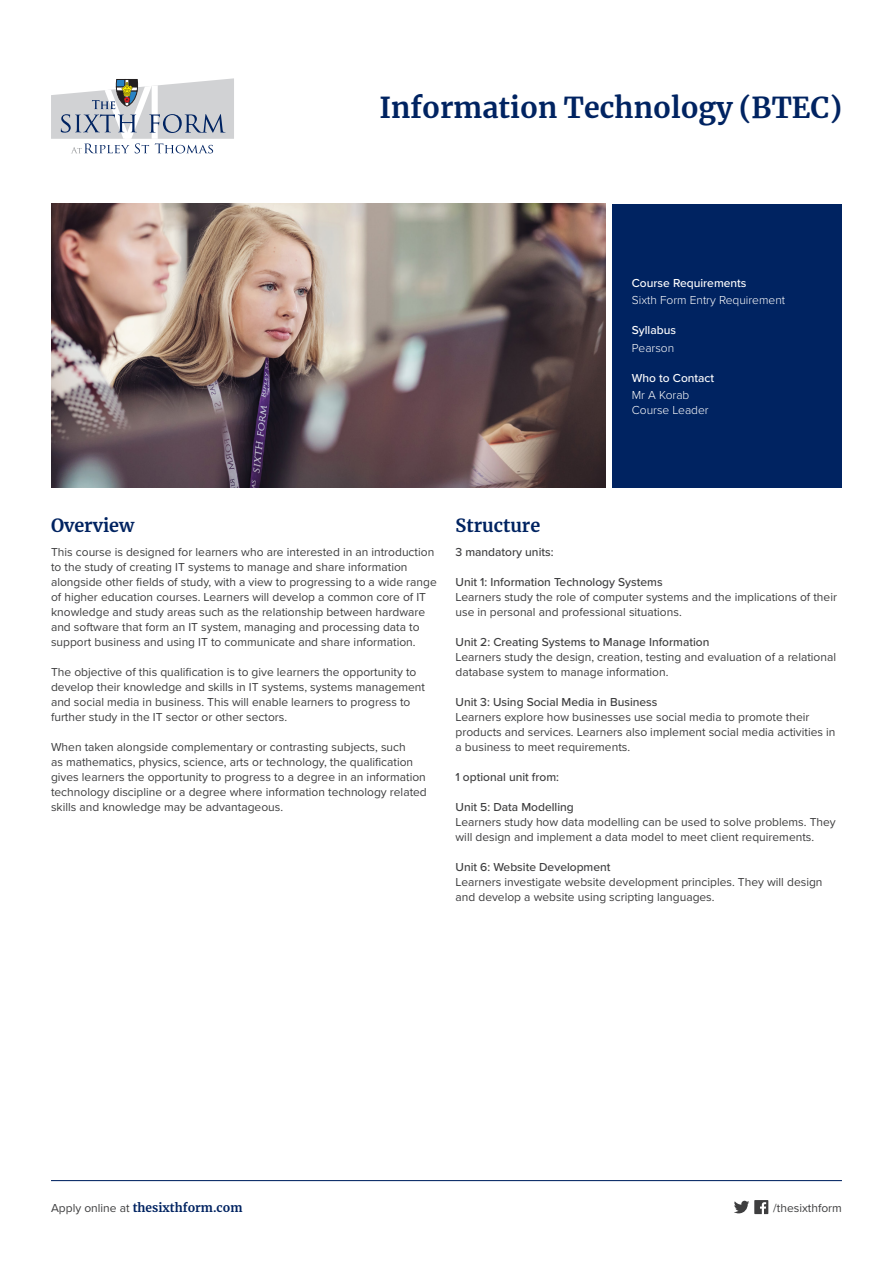
<style>
.page{position:relative;width:893px;height:1263px;background:#fff}
.page>*{position:absolute;margin:0;border:0;box-sizing:border-box;transform-origin:0 0}
.t1{font:700 28.5px "Merriweather";color:#002361}
.t2{font:700 18px "Merriweather";color:#002361}
.t3{font:12px/15px "Proxima Nova";color:#3e3e3f}
.t4{font:500 12px "Proxima Nova";color:#3e3e3f}
.t5{font:300 12px "Proxima Nova";color:#fff}
.t6{font:500 12px "Proxima Nova";color:#fff}
.t7{font:700 12px "Merriweather";color:#002361}
.s1{font-family:"Proxima Nova";font-weight:400;color:#3e3e3f}
</style>
<div class="page">
<hr style="left:51px;top:1180px;width:791px;height:1px;background:#002361">
<svg style="left:734px;top:1200px;width:34px;height:14px"></svg>
<img style="left:51px;top:204px;width:554px;height:284px">
<div style="left:612px;top:204px;width:230px;height:284px;background:#002361"></div>
<svg style="left:51px;top:78px;width:183px;height:75px"></svg>
<p class="t1" style="left:379px;top:88px;width:464px">Information Technology (BTEC)</p>
<p class="t6" style="left:632px;top:276px;width:116px">Course Requirements</p>
<p class="t5" style="left:632px;top:293px;width:155px">Sixth Form Entry Requirement</p>
<p class="t6" style="left:632px;top:323px;width:46px">Syllabus</p>
<p class="t5" style="left:632px;top:340px;width:44px">Pearson</p>
<p class="t6" style="left:632px;top:370px;width:84px">Who to Contact</p>
<p class="t5" style="left:632px;top:388px;width:59px">Mr A Korab</p>
<p class="t5" style="left:632px;top:403px;width:78px">Course Leader</p>
<p class="t2" style="left:51px;top:513px;width:85px">Overview</p>
<p class="t3" style="left:51px;top:544px;width:387px">This course is designed for learners who are interested in an introduction to the study of creating IT systems to manage and share information alongside other fields of study, with a view to progressing to a wide range of higher education courses. Learners will develop a common core of IT knowledge and study areas such as the relationship between hardware and software that form an IT system, managing and processing data to support business and using IT to communicate and share information.</p>
<p class="t3" style="left:51px;top:664px;width:376px">The objective of this qualification is to give learners the opportunity to develop their knowledge and skills in IT systems, systems management and social media in business. This will enable learners to progress to further study in the IT sector or other sectors.</p>
<p class="t3" style="left:51px;top:739px;width:377px">When taken alongside complementary or contrasting subjects, such<br>as mathematics, physics, science, arts or technology, the qualification gives learners the opportunity to progress to a degree in an information technology discipline or a degree where information technology related skills and knowledge may be advantageous.</p>
<p class="t2" style="left:455px;top:513px;width:86px">Structure</p>
<p class="t4" style="left:455px;top:545px;width:100px">3 mandatory units:</p>
<p class="t4" style="left:455px;top:575px;width:209px">Unit 1: Information Technology Systems</p>
<p class="t3" style="left:455px;top:589px;width:383px">Learners study the role of computer systems and the implications of their use in personal and professional situations.</p>
<p class="t4" style="left:455px;top:635px;width:255px">Unit 2: Creating Systems to Manage Information</p>
<p class="t3" style="left:455px;top:649px;width:382px">Learners study the design, creation, testing and evaluation of a relational database system to manage information.</p>
<p class="t4" style="left:455px;top:695px;width:203px">Unit 3: Using Social Media in Business</p>
<p class="t3" style="left:455px;top:709px;width:381px">Learners explore how businesses use social media to promote their products and services. Learners also implement social media activities in a business to meet requirements.</p>
<p class="t4" style="left:455px;top:770px;width:105px">1 optional unit from:</p>
<p class="t4" style="left:455px;top:800px;width:120px">Unit 5: Data Modelling</p>
<p class="t3" style="left:455px;top:814px;width:382px">Learners study how data modelling can be used to solve problems. They will design and implement a data model to meet client requirements.</p>
<p class="t4" style="left:455px;top:860px;width:157px">Unit 6: Website Development</p>
<p class="t3" style="left:455px;top:874px;width:369px">Learners investigate website development principles. They will design and develop a website using scripting languages.</p>
<p class="t7" style="left:51px;top:1199px;width:193px"><span class="s1">Apply online at</span> thesixthform.com</p>
<p class="t3" style="left:773px;top:1201px;width:70px">/thesixthform</p>
</div>
